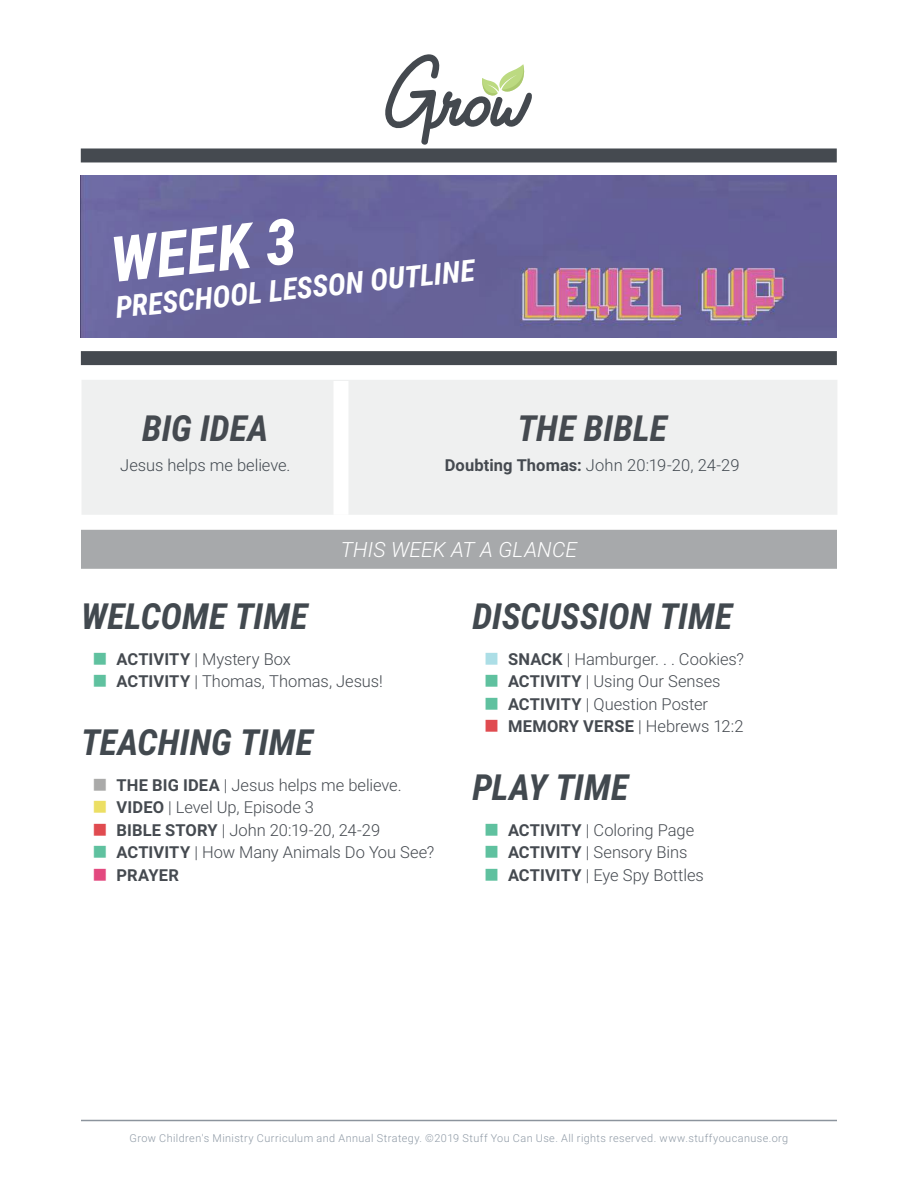
<style>
.page{position:relative;width:918px;height:1188px;background:#fff}
.page>*{position:absolute;margin:0;border:0;box-sizing:border-box;transform-origin:0 0}
.t1{font:italic 700 63px "Roboto Condensed";color:#fff}
.t2{font:italic 700 36px "Roboto Condensed";color:#42494f}
.t3{font:italic 700 36px "Roboto Condensed";color:#454a50}
.t4{font:italic 700 30px "Roboto Condensed";color:#fff}
.t5{font:italic 300 21px "Roboto";letter-spacing:.005em;color:#fff}
.t6{font:300 16.5px/22.5px "Roboto";letter-spacing:-.005em;color:#454a50}
.t7{font:300 16.5px "Roboto";color:#424950}
.t8{font:300 10.8px "Roboto";letter-spacing:.04em;color:#8e99a5}
.s1{font-weight:700;color:#454a50}
.s2{font-weight:700}
</style>
<div class="page">
<div style="left:81px;top:148px;width:756px;height:14px;background:#454a50"></div>
<svg style="left:385px;top:54px;width:147px;height:91px"></svg>
<img style="left:81px;top:176px;width:756px;height:162px">
<div style="left:81px;top:351px;width:756px;height:14px;background:#454a50"></div>
<hr style="left:81px;top:1120px;width:756px;height:1px;background:#8c949d">
<div style="left:81px;top:380px;width:756px;height:135px;background:#eff0f0"></div>
<div style="left:333px;top:381px;width:15px;height:134px;background:#fff"></div>
<div style="left:81px;top:530px;width:756px;height:39px;background:#a7a9ab"></div>
<h1 class="t1" style="left:107px;top:224px;width:188px;rotate:-6deg">WEEK 3</h1>
<h3 class="t4" style="left:114px;top:290px;width:363px;rotate:-6deg">PRESCHOOL LESSON OUTLINE</h3>
<h2 class="t3" style="left:142px;top:408px;width:128px">BIG IDEA</h2>
<p class="t7" style="left:120px;top:458px;width:172px">Jesus helps me believe.</p>
<h2 class="t3" style="left:518px;top:408px;width:151px">THE BIBLE</h2>
<p class="t7" style="left:445px;top:458px;width:296px"><span class="s1">Doubting Thomas:</span> John 20:19-20, 24-29</p>
<p class="t5" style="left:341px;top:540px;width:238px">THIS WEEK AT A GLANCE</p>
<h2 class="t2" style="left:81px;top:595px;width:228px">WELCOME TIME</h2>
<p class="t6" style="left:117px;top:649px;width:268px"><span class="s2">ACTIVITY</span> | Mystery Box<br><span class="s2">ACTIVITY</span> | Thomas, Thomas, Jesus!</p>
<h2 class="t2" style="left:81px;top:721px;width:234px">TEACHING TIME</h2>
<p class="t6" style="left:117px;top:775px;width:319px"><span class="s2">THE BIG IDEA</span> | Jesus helps me believe.<br><span class="s2">VIDEO</span> | Level Up, Episode 3<br><span class="s2">BIBLE STORY</span> | John 20:19-20, 24-29<br><span class="s2">ACTIVITY</span> | How Many Animals Do You See?<br><span class="s2">PRAYER</span></p>
<h2 class="t2" style="left:472px;top:595px;width:262px">DISCUSSION TIME</h2>
<p class="t6" style="left:508px;top:649px;width:237px"><span class="s2">SNACK</span> | Hamburger. . . Cookies?<br><span class="s2">ACTIVITY</span> | Using Our Senses<br><span class="s2">ACTIVITY</span> | Question Poster<br><span class="s2">MEMORY VERSE</span> | Hebrews 12:2</p>
<h2 class="t2" style="left:472px;top:766px;width:157px">PLAY TIME</h2>
<p class="t6" style="left:508px;top:820px;width:197px"><span class="s2">ACTIVITY</span> | Coloring Page<br><span class="s2">ACTIVITY</span> | Sensory Bins<br><span class="s2">ACTIVITY</span> | Eye Spy Bottles</p>
<p class="t8" style="left:130px;top:1134px;width:660px">Grow Children's Ministry Curriculum and Annual Strategy. ©2019 Stuff You Can Use. All rights reserved. www.stuffyoucanuse.org</p>
</div>
